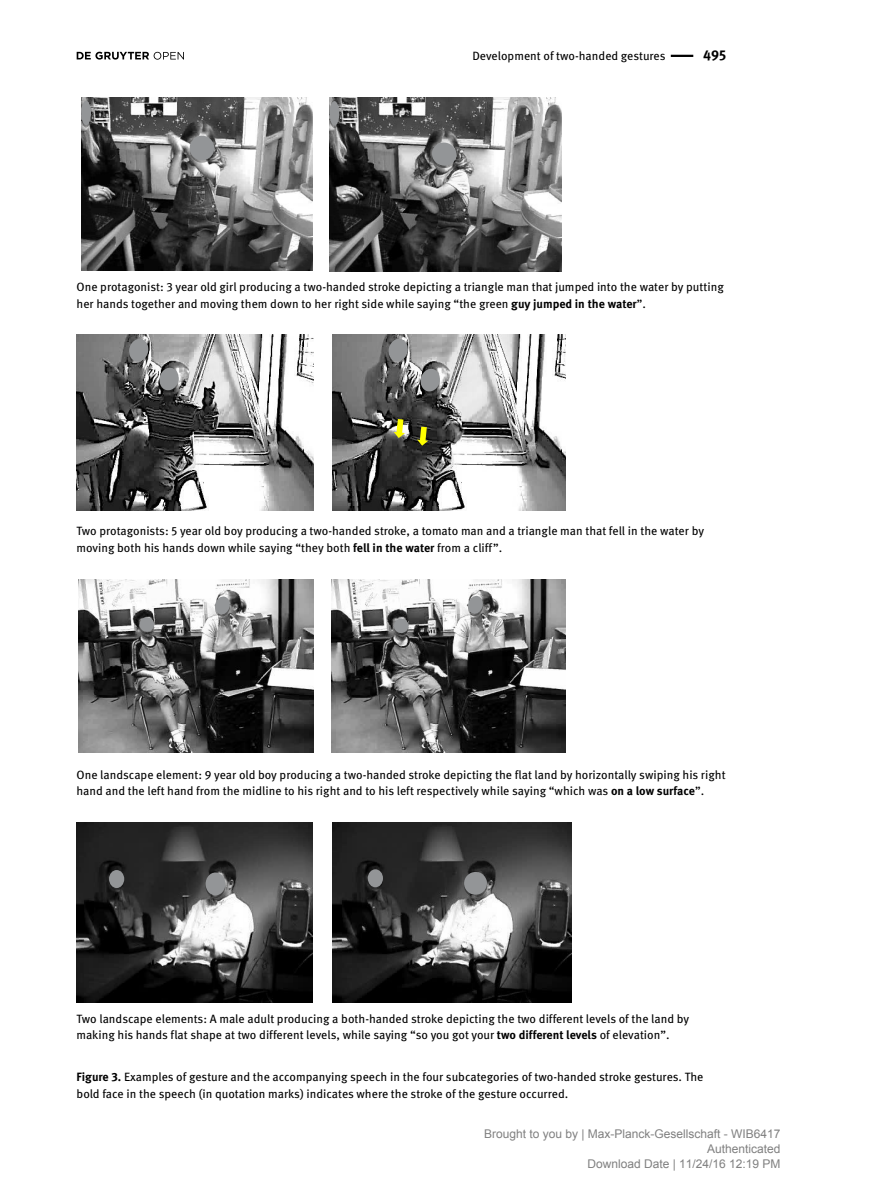
<style>
.page{position:relative;width:893px;height:1191px;background:#fff}
.page>*{position:absolute;margin:0;border:0;box-sizing:border-box;transform-origin:0 0}
.t1{font:700 14.25px "DG Meta Science";color:#000}
.t2{font:12px/16.5px "DG Meta Science";color:#000}
.t3{font:12px/15px "Arial";color:#808080;text-align:right}
.s1{font-weight:700}
</style>
<div class="page">
<svg style="left:77px;top:52px;width:107px;height:8px"></svg>
<hr style="left:671px;top:55px;width:22px;height:2px;background:#000">
<img style="left:82px;top:98px;width:230px;height:172px">
<img style="left:330px;top:98px;width:232px;height:174px">
<svg style="left:431px;top:141px;width:27px;height:28px"></svg>
<svg style="left:188px;top:134px;width:28px;height:30px"></svg>
<div style="left:81px;top:103px;width:10px;height:25px;background:#000;border-radius:50%;opacity:.35"></div>
<div style="left:81px;top:101px;width:10px;height:24px;background:#939597;border-radius:50%"></div>
<div style="left:330px;top:103px;width:9px;height:25px;background:#000;border-radius:50%;opacity:.35"></div>
<div style="left:330px;top:101px;width:9px;height:25px;background:#939597;border-radius:50%"></div>
<img style="left:77px;top:335px;width:237px;height:176px">
<img style="left:333px;top:335px;width:232px;height:176px">
<svg style="left:128px;top:338px;width:21px;height:27px"></svg>
<svg style="left:387px;top:338px;width:22px;height:27px"></svg>
<svg style="left:419px;top:368px;width:22px;height:27px"></svg>
<svg style="left:158px;top:367px;width:22px;height:27px"></svg>
<svg style="left:417px;top:427px;width:11px;height:19px"></svg>
<svg style="left:394px;top:419px;width:11px;height:19px"></svg>
<img style="left:79px;top:579px;width:234px;height:173px">
<img style="left:331px;top:579px;width:234px;height:173px">
<svg style="left:393px;top:618px;width:16px;height:18px"></svg>
<svg style="left:467px;top:595px;width:17px;height:22px"></svg>
<svg style="left:214px;top:595px;width:17px;height:22px"></svg>
<svg style="left:139px;top:616px;width:16px;height:19px"></svg>
<img style="left:77px;top:823px;width:236px;height:179px">
<img style="left:333px;top:823px;width:238px;height:179px">
<div style="left:206px;top:875px;width:19px;height:22px;background:#000;border-radius:50%;opacity:.35"></div>
<div style="left:206px;top:872px;width:19px;height:23px;background:#939597;border-radius:50%"></div>
<div style="left:464px;top:874px;width:23px;height:23px;background:#000;border-radius:50%;opacity:.35"></div>
<div style="left:464px;top:872px;width:23px;height:22px;background:#939597;border-radius:50%"></div>
<div style="left:109px;top:872px;width:15px;height:18px;background:#000;border-radius:50%;opacity:.35"></div>
<div style="left:109px;top:870px;width:15px;height:18px;background:#939597;border-radius:50%"></div>
<div style="left:368px;top:871px;width:15px;height:18px;background:#000;border-radius:50%;opacity:.35"></div>
<div style="left:368px;top:869px;width:15px;height:18px;background:#939597;border-radius:50%"></div>
<p class="t2" style="left:472px;top:47px;width:195px">Development of two-handed gestures</p>
<p class="t1" style="left:703px;top:44px;width:25px">495</p>
<p class="t2" style="left:77px;top:278px;width:649px">One protagonist: 3 year old girl producing a two-handed stroke depicting a triangle man that jumped into the water by putting her hands together and moving them down to her right side while saying “the green <span class="s1">guy jumped in the water</span>”.</p>
<p class="t2" style="left:77px;top:522px;width:629px">Two protagonists: 5 year old boy producing a two-handed stroke, a tomato man and a triangle man that fell in the water by moving both his hands down while saying “they both <span class="s1">fell in the water</span> from a cliff”.</p>
<p class="t2" style="left:77px;top:766px;width:651px">One landscape element: 9 year old boy producing a two-handed stroke depicting the flat land by horizontally swiping his right hand and the left hand from the midline to his right and to his left respectively while saying “which was <span class="s1">on a low surface</span>”.</p>
<p class="t2" style="left:77px;top:1010px;width:614px">Two landscape elements: A male adult producing a both-handed stroke depicting the two different levels of the land by making his hands flat shape at two different levels, while saying “so you got your <span class="s1">two different levels</span> of elevation”.</p>
<p class="t2" style="left:77px;top:1068px;width:628px"><span class="s1">Figure 3.</span> Examples of gesture and the accompanying speech in the four subcategories of two-handed stroke gestures. The bold face in the speech (in quotation marks) indicates where the stroke of the gesture occurred.</p>
<p class="t3" style="left:484px;top:1127px;width:298px">Brought to you by | Max-Planck-Gesellschaft - WIB6417<br>Authenticated<br>Download Date | 11/24/16 12:19 PM</p>
</div>
